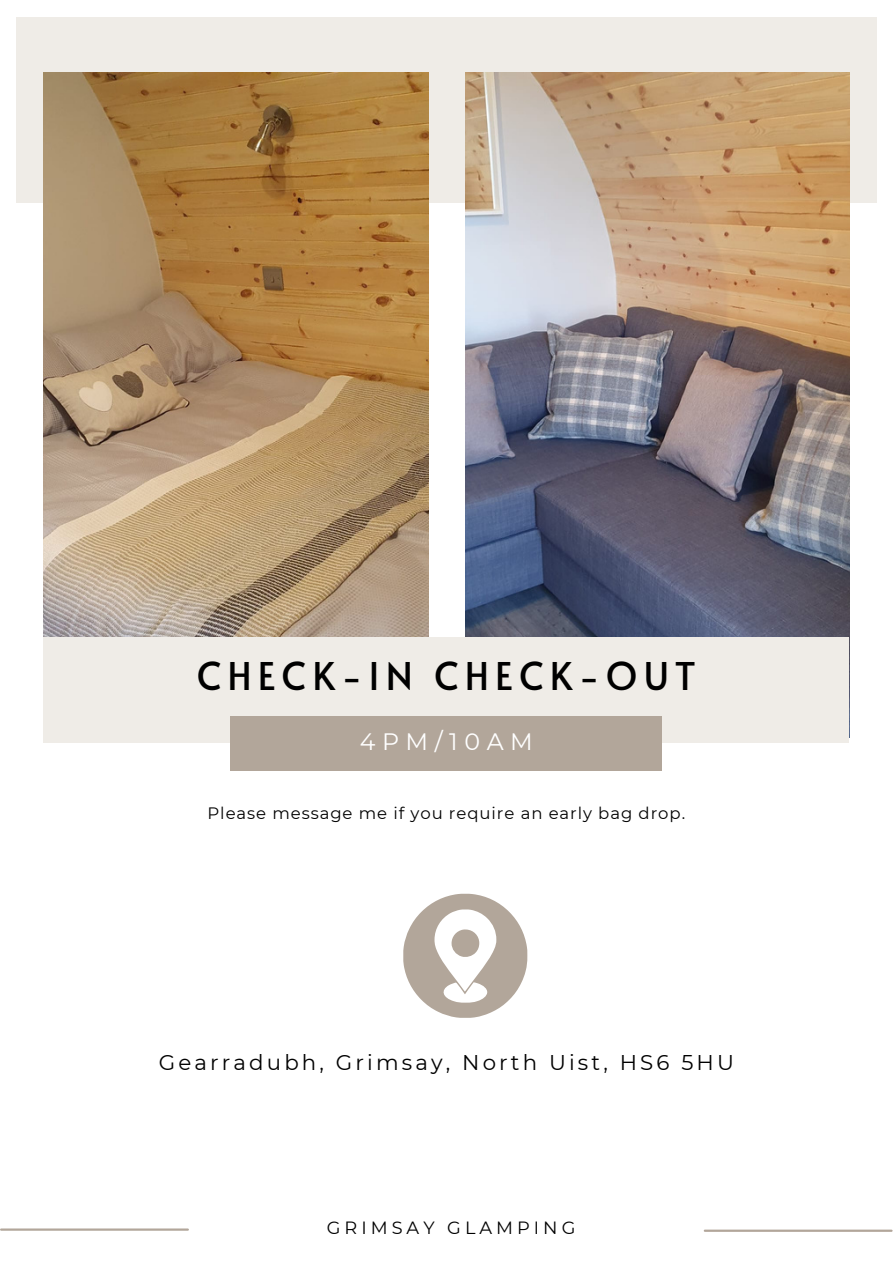
<style>
.page{position:relative;width:893px;height:1264px;background:#fff}
.page>*{position:absolute;margin:0;border:0;box-sizing:border-box;transform-origin:0 0}
.t1{font:38.1px "Alata";letter-spacing:.155em;color:#000}
.t2{font:23.7px "Montserrat";letter-spacing:.275em;color:#fff}
.t3{font:21.3px "Montserrat";letter-spacing:.145em;color:#000}
.t4{font:17.7px "Montserrat";letter-spacing:.225em;color:#000}
.t5{font:16.5px "Montserrat";letter-spacing:.055em;color:#000}
</style>
<div class="page">
<div style="left:16px;top:18px;width:860px;height:185px;background:#efece7"></div>
<img style="left:43px;top:73px;width:385px;height:564px">
<img style="left:465px;top:73px;width:384px;height:564px">
<div style="left:43px;top:637px;width:806px;height:106px;background:#efece7"></div>
<div style="left:230px;top:716px;width:432px;height:54px;background:#b2a69a"></div>
<svg style="left:403px;top:893px;width:124px;height:125px"></svg>
<hr style="left:1px;top:1228px;width:187px;height:2px;background:#b2a69a">
<hr style="left:704px;top:1229px;width:187px;height:2px;background:#b2a69a">
<p class="t1" style="left:197px;top:648px;width:500px">CHECK-IN CHECK-OUT</p>
<p class="t2" style="left:360px;top:726px;width:175px">4PM/10AM</p>
<p class="t5" style="left:207px;top:803px;width:479px">Please message me if you require an early bag drop.</p>
<p class="t3" style="left:159px;top:1049px;width:576px">Gearradubh, Grimsay, North Uist, HS6 5HU</p>
<p class="t4" style="left:327px;top:1217px;width:250px">GRIMSAY GLAMPING</p>
</div>
